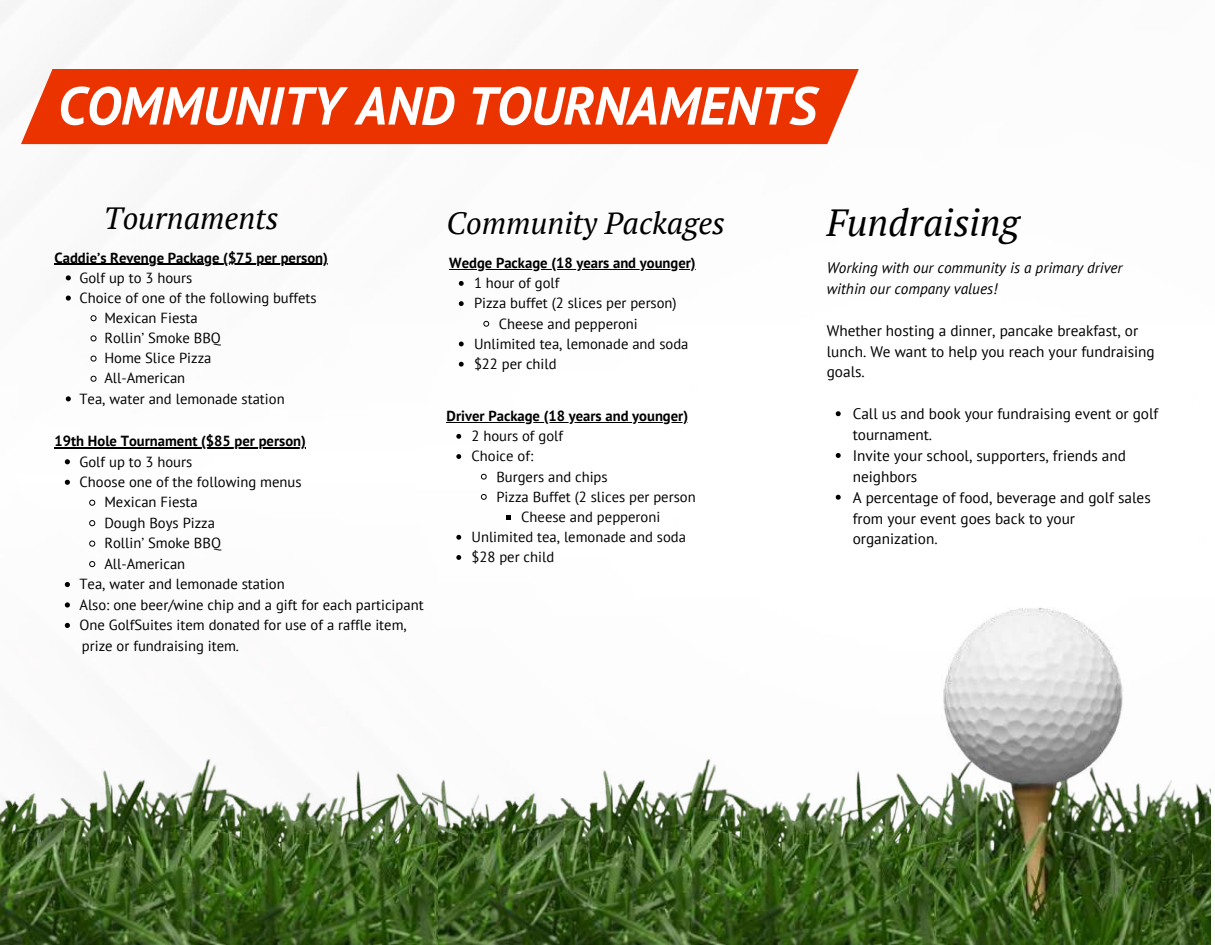
<style>
.page{position:relative;width:1215px;height:945px;background:#fff}
.page>*{position:absolute;margin:0;border:0;box-sizing:border-box;transform-origin:0 0}
.t1{font:italic 700 53.4px "PT Sans";color:#fff}
.t2{font:italic 37.8px "PT Serif";color:#000}
.t3{font:italic 30.75px "PT Serif";color:#000}
.t4{font:15.3px/20.9px "PT Sans";color:#000}
.t5{font:italic 15.3px/20.9px "PT Sans";color:#000}
.t6{font:14.7px "PT Sans";color:#000}
.t7{font:700 14.7px "PT Sans";color:#000}
.t8{font:14.55px/20.2px "PT Sans";color:#000}
.t9{font:700 14.55px "PT Sans";color:#000}
</style>
<div class="page">
<div style="left:21px;top:69px;width:838px;height:75px;background:#eb3300"></div>
<hr style="left:55px;top:264px;width:273px;height:1px;background:#000">
<svg style="left:66px;top:275px;width:5px;height:5px"></svg>
<svg style="left:66px;top:296px;width:5px;height:5px"></svg>
<svg style="left:90px;top:315px;width:7px;height:6px"></svg>
<svg style="left:90px;top:335px;width:7px;height:7px"></svg>
<svg style="left:90px;top:355px;width:7px;height:7px"></svg>
<svg style="left:90px;top:376px;width:7px;height:6px"></svg>
<svg style="left:66px;top:396px;width:5px;height:5px"></svg>
<hr style="left:55px;top:448px;width:251px;height:1px;background:#000">
<svg style="left:65px;top:459px;width:5px;height:5px"></svg>
<svg style="left:65px;top:480px;width:5px;height:5px"></svg>
<svg style="left:89px;top:499px;width:7px;height:7px"></svg>
<svg style="left:89px;top:520px;width:7px;height:7px"></svg>
<svg style="left:89px;top:540px;width:7px;height:7px"></svg>
<svg style="left:89px;top:561px;width:7px;height:7px"></svg>
<svg style="left:65px;top:582px;width:5px;height:5px"></svg>
<svg style="left:65px;top:602px;width:5px;height:5px"></svg>
<hr style="left:449px;top:269px;width:247px;height:1px;background:#000">
<svg style="left:459px;top:281px;width:5px;height:5px"></svg>
<svg style="left:459px;top:301px;width:5px;height:5px"></svg>
<svg style="left:483px;top:320px;width:7px;height:7px"></svg>
<svg style="left:459px;top:342px;width:5px;height:4px"></svg>
<svg style="left:459px;top:362px;width:5px;height:5px"></svg>
<hr style="left:447px;top:422px;width:241px;height:1px;background:#000">
<svg style="left:456px;top:434px;width:5px;height:5px"></svg>
<svg style="left:456px;top:454px;width:5px;height:5px"></svg>
<svg style="left:480px;top:473px;width:7px;height:7px"></svg>
<svg style="left:480px;top:494px;width:7px;height:6px"></svg>
<svg style="left:506px;top:515px;width:4px;height:5px"></svg>
<svg style="left:456px;top:535px;width:5px;height:5px"></svg>
<svg style="left:456px;top:555px;width:5px;height:5px"></svg>
<svg style="left:836px;top:411px;width:5px;height:5px"></svg>
<svg style="left:836px;top:453px;width:5px;height:5px"></svg>
<svg style="left:836px;top:495px;width:5px;height:5px"></svg>
<img style="left:437px;top:607px;width:774px;height:338px">
<img style="left:0;top:607px;width:437px;height:338px">
<h1 class="t1" style="left:58px;top:70px;width:760px">COMMUNITY AND TOURNAMENTS</h1>
<h3 class="t3" style="left:104px;top:197px;width:176px">Tournaments</h3>
<p class="t9" style="left:55px;top:248px;width:275px">Caddie’s Revenge Package ($75 per person)</p>
<p class="t8" style="left:79px;top:267px;width:114px">Golf up to 3 hours</p>
<p class="t8" style="left:79px;top:287px;width:239px">Choice of one of the following buffets</p>
<p class="t8" style="left:104px;top:307px;width:95px">Mexican Fiesta</p>
<p class="t8" style="left:104px;top:328px;width:118px">Rollin’ Smoke BBQ</p>
<p class="t8" style="left:104px;top:348px;width:109px">Home Slice Pizza</p>
<p class="t8" style="left:104px;top:368px;width:82px">All-American</p>
<p class="t8" style="left:79px;top:388px;width:207px">Tea, water and lemonade station</p>
<p class="t7" style="left:55px;top:431px;width:253px">19th Hole Tournament ($85 per person)</p>
<p class="t6" style="left:79px;top:452px;width:114px">Golf up to 3 hours</p>
<p class="t6" style="left:79px;top:472px;width:224px">Choose one of the following menus</p>
<p class="t6" style="left:104px;top:492px;width:95px">Mexican Fiesta</p>
<p class="t6" style="left:104px;top:513px;width:112px">Dough Boys Pizza</p>
<p class="t6" style="left:104px;top:533px;width:118px">Rollin’ Smoke BBQ</p>
<p class="t6" style="left:104px;top:554px;width:82px">All-American</p>
<p class="t6" style="left:79px;top:574px;width:207px">Tea, water and lemonade station</p>
<p class="t6" style="left:79px;top:595px;width:346px">Also: one beer/wine chip and a gift for each participant</p>
<p class="t6" style="left:79px;top:615px;width:329px">One GolfSuites item donated for use of a raffle item,</p>
<p class="t6" style="left:82px;top:636px;width:159px">prize or fundraising item.</p>
<h3 class="t3" style="left:447px;top:202px;width:280px">Community Packages</h3>
<p class="t9" style="left:449px;top:253px;width:248px">Wedge Package (18 years and younger)</p>
<p class="t8" style="left:474px;top:273px;width:87px">1 hour of golf</p>
<p class="t8" style="left:474px;top:293px;width:204px">Pizza buffet (2 slices per person)</p>
<p class="t8" style="left:499px;top:313px;width:141px">Cheese and pepperoni</p>
<p class="t8" style="left:474px;top:333px;width:216px">Unlimited tea, lemonade and soda</p>
<p class="t8" style="left:474px;top:353px;width:84px">$22 per child</p>
<p class="t9" style="left:447px;top:406px;width:243px">Driver Package (18 years and younger)</p>
<p class="t8" style="left:472px;top:426px;width:93px">2 hours of golf<br>Choice of:</p>
<p class="t8" style="left:496px;top:466px;width:113px">Burgers and chips</p>
<p class="t8" style="left:496px;top:486px;width:201px">Pizza Buffet (2 slices per person</p>
<p class="t8" style="left:521px;top:506px;width:141px">Cheese and pepperoni</p>
<p class="t8" style="left:472px;top:527px;width:216px">Unlimited tea, lemonade and soda</p>
<p class="t8" style="left:472px;top:547px;width:84px">$28 per child</p>
<h2 class="t2" style="left:827px;top:197px;width:194px">Fundraising</h2>
<p class="t5" style="left:827px;top:257px;width:297px">Working with our community is a primary driver within our company values!</p>
<p class="t4" style="left:827px;top:320px;width:330px">Whether hosting a dinner, pancake breakfast, or lunch. We want to help you reach your fundraising goals.</p>
<p class="t4" style="left:853px;top:403px;width:307px">Call us and book your fundraising event or golf tournament.<br>Invite your school, supporters, friends and neighbors<br>A percentage of food, beverage and golf sales from your event goes back to your organization.</p>
</div>
